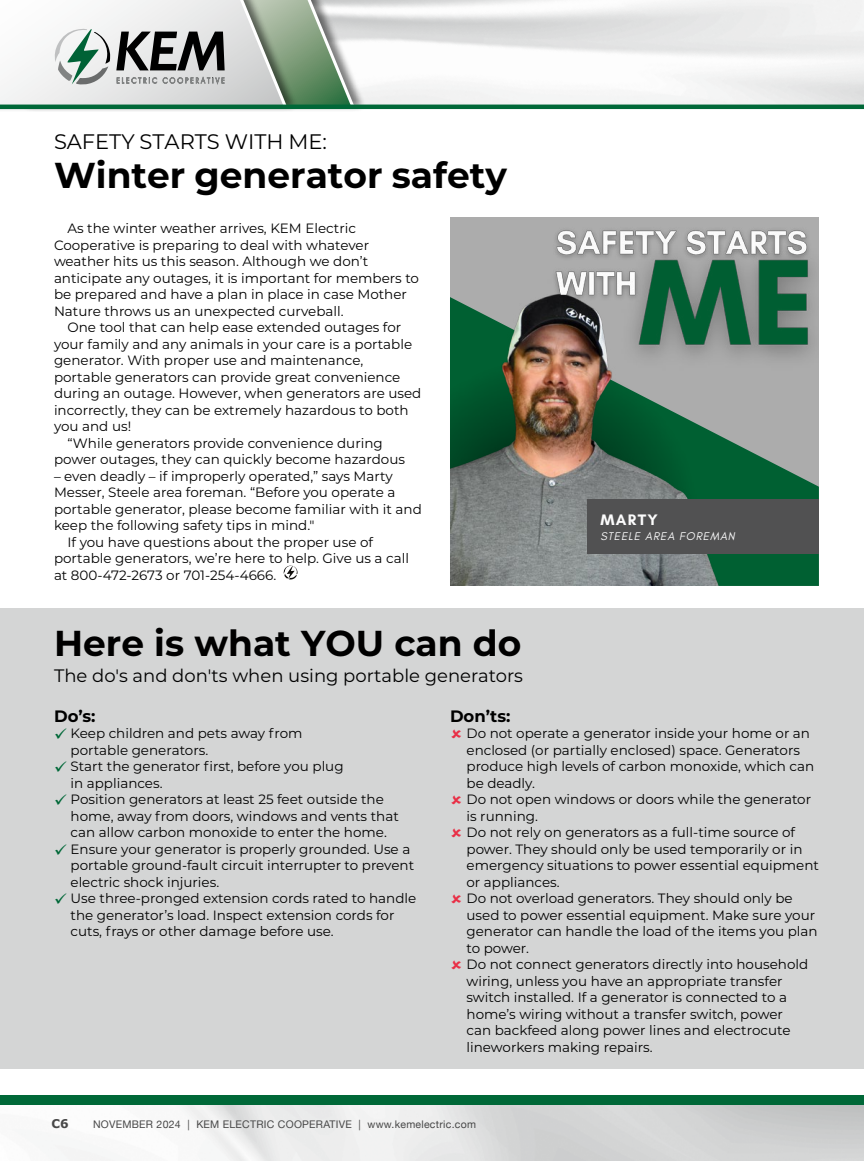
<style>
.page{position:relative;width:864px;height:1161px;background:#fff}
.page>*{position:absolute;margin:0;border:0;box-sizing:border-box;transform-origin:0 0}
.t1{font:700 36px "Montserrat";color:#000}
.t2{font:21px "Montserrat";color:#000}
.t3{font:18px "Montserrat";color:#000}
.t4{font:700 16.5px "Montserrat";color:#000}
.t5{font:700 15.45px "Glacial Indifference";letter-spacing:.085em;color:#fcfcfc}
.t6{font:13.5px/16.5px "Montserrat";color:#000}
.t7{font:700 12px "Verdana";color:#474747}
.t8{font:italic 11.4px "Glacial Indifference";letter-spacing:.08em;color:#fcfcfc}
.t9{font:10.5px "Helvetica Neue";letter-spacing:.025em;color:#474747}
.s1{color:#006838}
</style>
<div class="page">
<div style="left:22px;top:0;width:344px;height:112px;background:#000;opacity:.5"></div>
<div style="left:0;top:608px;width:864px;height:461px;background:#d4d5d5"></div>
<svg style="left:283px;top:565px;width:15px;height:15px"></svg>
<svg style="left:724px;top:379px;width:95px;height:207px;background:#5e8974"></svg>
<img style="left:450px;top:223px;width:274px;height:363px">
<div style="left:587px;top:500px;width:232px;height:54px;background:#515152"></div>
<img style="left:609px;top:228px;width:210px;height:151px">
<img style="left:548px;top:222px;width:269px;height:83px">
<div style="left:0;top:1095px;width:864px;height:10px;background:#006838"></div>
<svg style="left:0;top:0;width:358px;height:111px"></svg>
<hr style="left:0;top:105px;width:864px;height:4px;background:#006838">
<h2 class="t2" style="left:54px;top:127px;width:275px">SAFETY STARTS WITH ME:</h2>
<h1 class="t1" style="left:54px;top:150px;width:454px">Winter generator safety</h1>
<p class="t6" style="left:54px;top:220px;width:367px;text-indent:14px">As the winter weather arrives, KEM Electric Cooperative is preparing to deal with whatever weather hits us this season. Although we don’t anticipate any outages, it is important for members to be prepared and have a plan in place in case Mother Nature throws us an unexpected curveball.</p>
<p class="t6" style="left:68px;top:319px;width:335px">One tool that can help ease extended outages for</p>
<p class="t6" style="left:54px;top:335px;width:360px">your family and any animals in your care is a portable</p>
<p class="t6" style="left:54px;top:352px;width:311px">generator. With proper use and maintenance,</p>
<p class="t6" style="left:54px;top:368px;width:348px">portable generators can provide great convenience</p>
<p class="t6" style="left:54px;top:385px;width:369px">during an outage. However, when generators are used</p>
<p class="t6" style="left:54px;top:401px;width:356px">incorrectly, they can be extremely hazardous to both</p>
<p class="t6" style="left:54px;top:418px;width:79px">you and us!</p>
<p class="t6" style="left:68px;top:434px;width:317px">“While generators provide convenience during</p>
<p class="t6" style="left:54px;top:451px;width:353px">power outages, they can quickly become hazardous</p>
<p class="t6" style="left:54px;top:467px;width:340px">– even deadly – if improperly operated,” says Marty</p>
<p class="t6" style="left:54px;top:484px;width:343px">Messer, Steele area foreman. “Before you operate a</p>
<p class="t6" style="left:54px;top:500px;width:369px">portable generator, please become familiar with it and</p>
<p class="t6" style="left:54px;top:517px;width:262px">keep the following safety tips in mind."</p>
<p class="t6" style="left:68px;top:533px;width:307px">If you have questions about the proper use of</p>
<p class="t6" style="left:54px;top:550px;width:356px">portable generators, we’re here to help. Give us a call</p>
<p class="t6" style="left:54px;top:566px;width:224px">at 800-472-2673 or 701-254-4666.</p>
<h1 class="t1" style="left:54px;top:617px;width:469px">Here is what YOU can do</h1>
<h3 class="t3" style="left:54px;top:663px;width:471px">The do's and don'ts when using portable generators</h3>
<p class="t5" style="left:600px;top:510px;width:59px">MARTY</p>
<p class="t8" style="left:600px;top:530px;width:136px">STEELE AREA FOREMAN</p>
<p class="t4" style="left:54px;top:704px;width:43px">Do’s:</p>
<p class="t6" style="left:71px;top:725px;width:233px;text-indent:-17px"><span class="s1">✓</span> Keep children and pets away from portable generators.</p>
<p class="t6" style="left:71px;top:758px;width:275px;text-indent:-17px"><span class="s1">✓</span> Start the generator first, before you plug in appliances.</p>
<p class="t6" style="left:71px;top:791px;width:330px;text-indent:-17px"><span class="s1">✓</span> Position generators at least 25 feet outside the home, away from doors, windows and vents that can allow carbon monoxide to enter the home.</p>
<p class="t6" style="left:71px;top:840px;width:345px;text-indent:-17px"><span class="s1">✓</span> Ensure your generator is properly grounded. Use a portable ground-fault circuit interrupter to prevent electric shock injuries.</p>
<p class="t6" style="left:71px;top:890px;width:347px;text-indent:-17px"><span class="s1">✓</span> Use three-pronged extension cords rated to handle the generator’s load. Inspect extension cords for cuts, frays or other damage before use.</p>
<p class="t4" style="left:450px;top:704px;width:62px">Don’ts:</p>
<p class="t6" style="left:467px;top:725px;width:354px">Do not operate a generator inside your home or an enclosed (or partially enclosed) space. Generators produce high levels of carbon monoxide, which can be deadly.<br>Do not open windows or doors while the generator is running.<br>Do not rely on generators as a full-time source of power. They should only be used temporarily or in emergency situations to power essential equipment or appliances.<br>Do not overload generators. They should only be used to power essential equipment. Make sure your generator can handle the load of the items you plan to power.<br>Do not connect generators directly into household wiring, unless you have an appropriate transfer switch installed. If a generator is connected to a home’s wiring without a transfer switch, power<br>can backfeed along power lines and electrocute lineworkers making repairs.</p>
<p class="t7" style="left:51px;top:1115px;width:19px">C6</p>
<p class="t9" style="left:93px;top:1116px;width:385px">NOVEMBER 2024 | KEM ELECTRIC COOPERATIVE | www.kemelectric.com</p>
</div>
